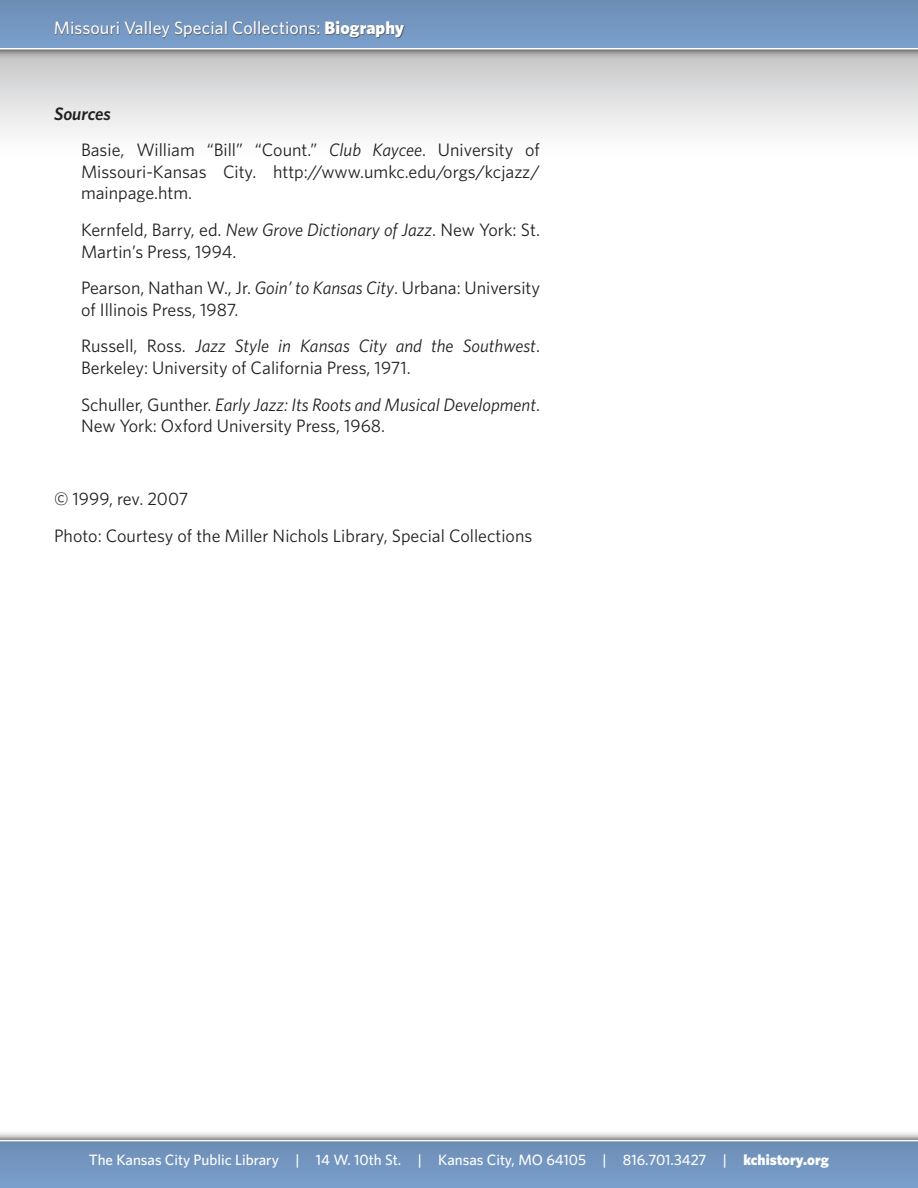
<style>
.page{position:relative;width:918px;height:1188px;background:#fff}
.page>*{position:absolute;margin:0;border:0;box-sizing:border-box;transform-origin:0 0}
.Normal__Web{font:18px/21.6px "Whitney";color:#231f20}
.t1{font:500 18px "Whitney";color:#fff}
.Normal__Web-2{font:italic 600 18px "Whitney";color:#231f20}
.t2{font:500 15px "Whitney";color:#fff}
.s1{font-weight:900}
.s2{font-style:italic}
</style>
<div class="page">
<div style="left:0;top:50px;width:918px;height:108px;background:linear-gradient(to bottom,#c5c5c6,#fff)"></div>
<div style="left:0;top:0;width:918px;height:60px;background:#231f20;opacity:.75"></div>
<div style="left:0;top:0;width:918px;height:48px;background:linear-gradient(to bottom,#6c8db4,#7b9fcc)"></div>
<div style="left:52px;top:16px;width:544px;height:41px;background:#231f20;opacity:.75"></div>
<div style="left:0;top:1130px;width:918px;height:58px;background:#231f20;opacity:.75"></div>
<svg style="left:0;top:1140px;width:918px;height:2px"></svg>
<div style="left:0;top:1142px;width:918px;height:46px;background:#7396c1"></div>
<p class="t1" style="left:54px;top:17px;width:352px">Missouri Valley Special Collections: <span class="s1">Biography</span></p>
<p class="Normal__Web-2" style="left:54px;top:103px;width:58px">Sources</p>
<p class="Normal__Web" style="left:81px;top:139px;width:461px;text-align:justify">Basie, William “Bill” “Count.” <span class="s2">Club Kaycee</span>. University of Missouri-Kansas City. http://www.umkc.edu/orgs/kcjazz/ mainpage.htm.</p>
<p class="Normal__Web" style="left:81px;top:218px;width:461px">Kernfeld, Barry, ed. <span class="s2">New Grove Dictionary of Jazz</span>. New York: St.<br>Martin’s Press, 1994.</p>
<p class="Normal__Web" style="left:81px;top:277px;width:460px">Pearson, Nathan W., Jr. <span class="s2">Goin’ to Kansas City</span>. Urbana: University of Illinois Press, 1987.</p>
<p class="Normal__Web" style="left:81px;top:335px;width:461px">Russell, Ross. <span class="s2">Jazz Style in Kansas City and the Southwest</span>.<br>Berkeley: University of California Press, 1971.</p>
<p class="Normal__Web" style="left:81px;top:393px;width:461px">Schuller, Gunther. <span class="s2">Early Jazz: Its Roots and Musical Development</span>.<br>New York: Oxford University Press, 1968.</p>
<p class="Normal__Web" style="left:54px;top:488px;width:136px">© 1999, rev. 2007</p>
<p class="Normal__Web" style="left:54px;top:524px;width:480px">Photo: Courtesy of the Miller Nichols Library, Special Collections</p>
<p class="t2" style="left:89px;top:1151px;width:742px">The Kansas City Public Library | 14 W. 10th St. | Kansas City, MO 64105 | 816.701.3427 | <span class="s1">kchistory.org</span></p>
</div>
